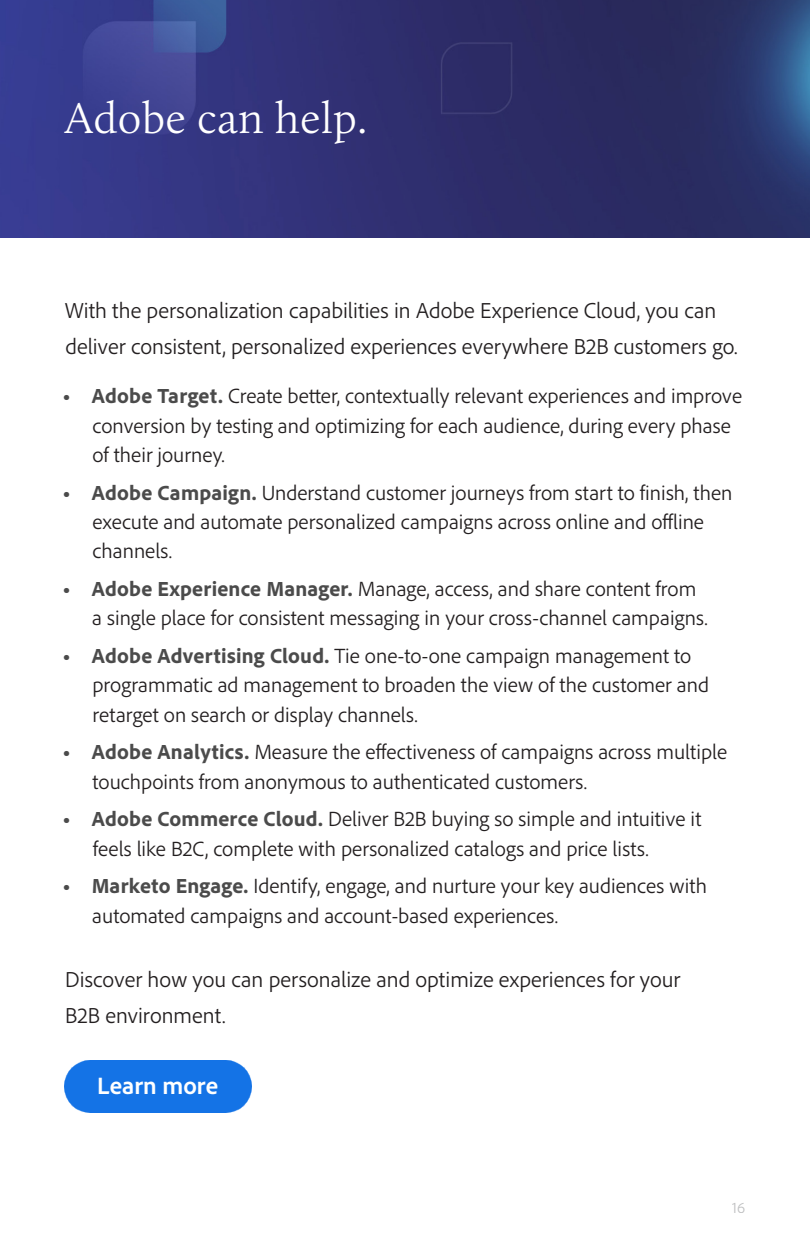
<style>
.page{position:relative;width:810px;height:1256px;background:#fff}
.page>*{position:absolute;margin:0;border:0;box-sizing:border-box;transform-origin:0 0}
.Section_Head{font:300 45px "Calluna";letter-spacing:.01em;color:#fff}
.Body_White{font:700 24.75px "Adobe Clean";color:#fff}
.Body{font:300 22.5px/36px "Adobe Clean";letter-spacing:.005em;color:#231f20}
.Body-2{font:300 21.38px/29.2px "Adobe Clean";color:#231f20}
.t1{font:300 15.75px "Adobe Clean";color:#808285}
.s1{font-weight:800;color:#4b4b4b}
</style>
<div class="page">
<img style="left:0;top:0;width:810px;height:237px">
<div style="left:65px;top:1060px;width:186px;height:52px;background:#1473e6"></div>
<p class="Section_Head" style="left:65px;top:91px;width:304px">Adobe can help.</p>
<p class="Body" style="left:65px;top:292px;width:674px">With the personalization capabilities in Adobe Experience Cloud, you can deliver consistent, personalized experiences everywhere B2B customers go.</p>
<p class="Body-2" style="left:93px;top:381px;width:651px;text-indent:-30px"><span class="s1">• Adobe Target.</span> Create better, contextually relevant experiences and improve conversion by testing and optimizing for each audience, during every phase of their journey.</p>
<p class="Body-2" style="left:93px;top:477px;width:641px;text-indent:-30px"><span class="s1">• Adobe Campaign.</span> Understand customer journeys from start to finish, then execute and automate personalized campaigns across online and offline channels.</p>
<p class="Body-2" style="left:92px;top:573px;width:617px;text-indent:-30px"><span class="s1">• Adobe Experience Manager.</span> Manage, access, and share content from a single place for consistent messaging in your cross-channel campaigns.</p>
<p class="Body-2" style="left:93px;top:640px;width:618px;text-indent:-30px"><span class="s1">• Adobe Advertising Cloud.</span> Tie one-to-one campaign management to programmatic ad management to broaden the view of the customer and retarget on search or display channels.</p>
<p class="Body-2" style="left:93px;top:737px;width:636px;text-indent:-30px"><span class="s1">• Adobe Analytics.</span> Measure the effectiveness of campaigns across multiple touchpoints from anonymous to authenticated customers.</p>
<p class="Body-2" style="left:93px;top:804px;width:610px;text-indent:-30px"><span class="s1">• Adobe Commerce Cloud.</span> Deliver B2B buying so simple and intuitive it feels like B2C, complete with personalized catalogs and price lists.</p>
<p class="Body-2" style="left:92px;top:871px;width:616px;text-indent:-30px"><span class="s1">• Marketo Engage.</span> Identify, engage, and nurture your key audiences with automated campaigns and account-based experiences.</p>
<p class="Body" style="left:65px;top:961px;width:617px">Discover how you can personalize and optimize experiences for your<br>B2B environment.</p>
<p class="Body_White" style="left:97px;top:1069px;width:123px">Learn more</p>
<p class="t1" style="left:732px;top:1197px;width:15px">16</p>
</div>
